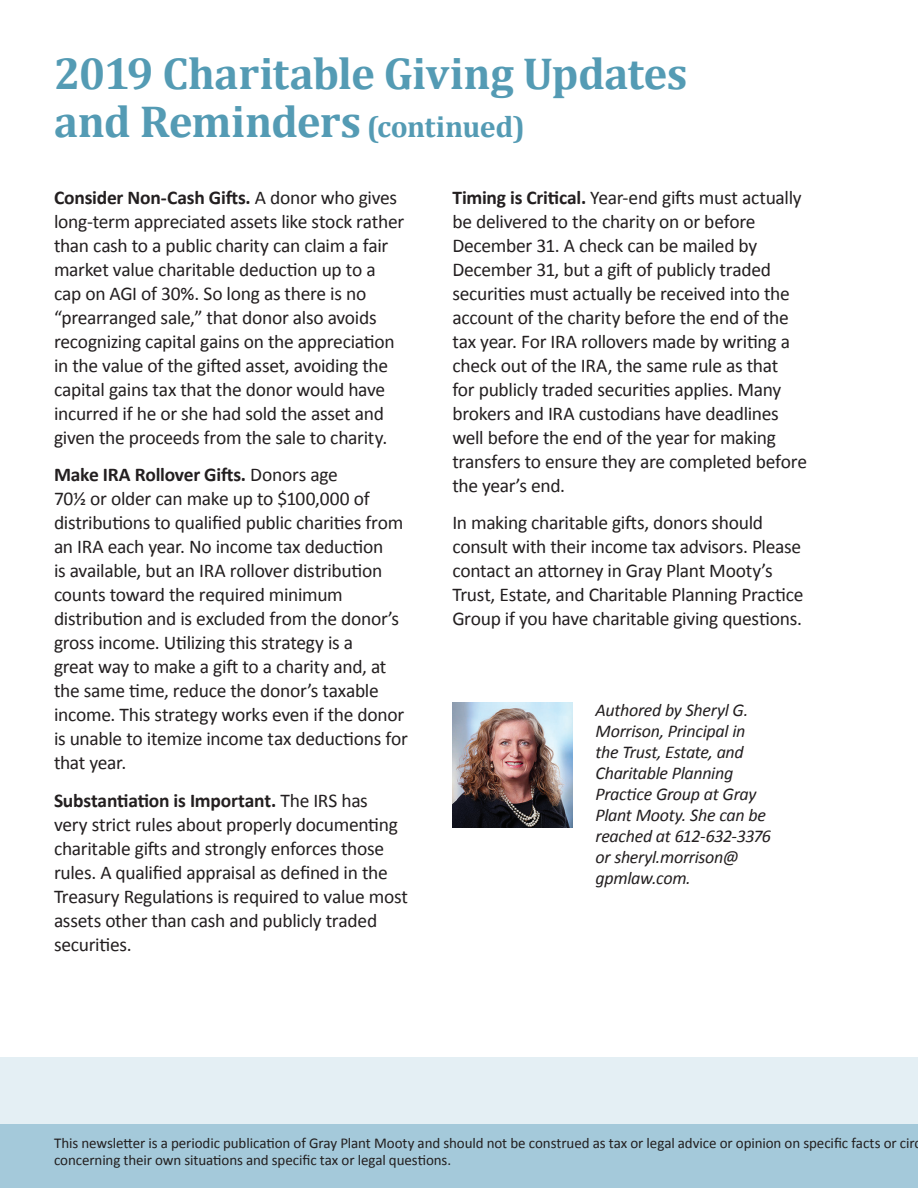
<style>
.page{position:relative;width:918px;height:1188px;background:#fff}
.page>*{position:absolute;margin:0;border:0;box-sizing:border-box;transform-origin:0 0}
.Headline{font:700 45px "Cambria";letter-spacing:-.015em;color:#549bb4}
.Body{font:19.5px/24px "Calibri";letter-spacing:-.015em;color:#231f20}
.Authored_by{font:italic 18px/21px "Calibri";letter-spacing:-.015em;color:#231f20}
.t1{font:15px/16.5px "Calibri";letter-spacing:-.005em;color:#231f20}
.s1{font-size:30px}
.s2{font-weight:700}
</style>
<div class="page">
<div style="left:0;top:1057px;width:918px;height:131px;background:#e4eff4"></div>
<div style="left:0;top:1124px;width:918px;height:64px;background:#a4c9da"></div>
<img style="left:452px;top:702px;width:120px;height:125px">
<p class="Headline" style="left:54px;top:42px;width:635px">2019 Charitable Giving Updates</p>
<p class="Headline" style="left:54px;top:90px;width:473px">and Reminders <span class="s1">(continued)</span></p>
<p class="Body" style="left:54px;top:184px;width:352px"><span class="s2">Consider Non-Cash Gifts.</span> A donor who gives long-term appreciated assets like stock rather than cash to a public charity can claim a fair market value charitable deduction up to a cap on AGI of 30%. So long as there is no “prearranged sale,” that donor also avoids recognizing capital gains on the appreciation in the value of the gifted asset, avoiding the capital gains tax that the donor would have incurred if he or she had sold the asset and given the proceeds from the sale to charity.</p>
<p class="Body" style="left:54px;top:462px;width:355px"><span class="s2">Make IRA Rollover Gifts.</span> Donors age<br>70½ or older can make up to $100,000 of distributions to qualified public charities from an IRA each year. No income tax deduction<br>is available, but an IRA rollover distribution counts toward the required minimum distribution and is excluded from the donor’s gross income. Utilizing this strategy is a<br>great way to make a gift to a charity and, at the same time, reduce the donor’s taxable income. This strategy works even if the donor is unable to itemize income tax deductions for that year.</p>
<p class="Body" style="left:54px;top:787px;width:356px"><span class="s2">Substantiation is Important.</span> The IRS has<br>very strict rules about properly documenting charitable gifts and strongly enforces those rules. A qualified appraisal as defined in the Treasury Regulations is required to value most assets other than cash and publicly traded securities.</p>
<p class="Body" style="left:452px;top:184px;width:356px"><span class="s2">Timing is Critical.</span> Year-end gifts must actually be delivered to the charity on or before December 31. A check can be mailed by December 31, but a gift of publicly traded securities must actually be received into the account of the charity before the end of the tax year. For IRA rollovers made by writing a check out of the IRA, the same rule as that<br>for publicly traded securities applies. Many brokers and IRA custodians have deadlines well before the end of the year for making transfers to ensure they are completed before the year’s end.</p>
<p class="Body" style="left:452px;top:510px;width:353px">In making charitable gifts, donors should consult with their income tax advisors. Please contact an attorney in Gray Plant Mooty’s Trust, Estate, and Charitable Planning Practice Group if you have charitable giving questions.</p>
<p class="Authored_by" style="left:596px;top:698px;width:177px">Authored by Sheryl G.<br>Morrison, Principal in the Trust, Estate, and<br>Charitable Planning<br>Practice Group at Gray<br>Plant Mooty. She can be reached at 612-632-3376 or sheryl.morrison@ gpmlaw.com.</p>
<p class="t1" style="left:54px;top:1134px;width:868px">This newsletter is a periodic publication of Gray Plant Mooty and should not be construed as tax or legal advice or opinion on specific facts or circ concerning their own situations and specific tax or legal questions.</p>
</div>
